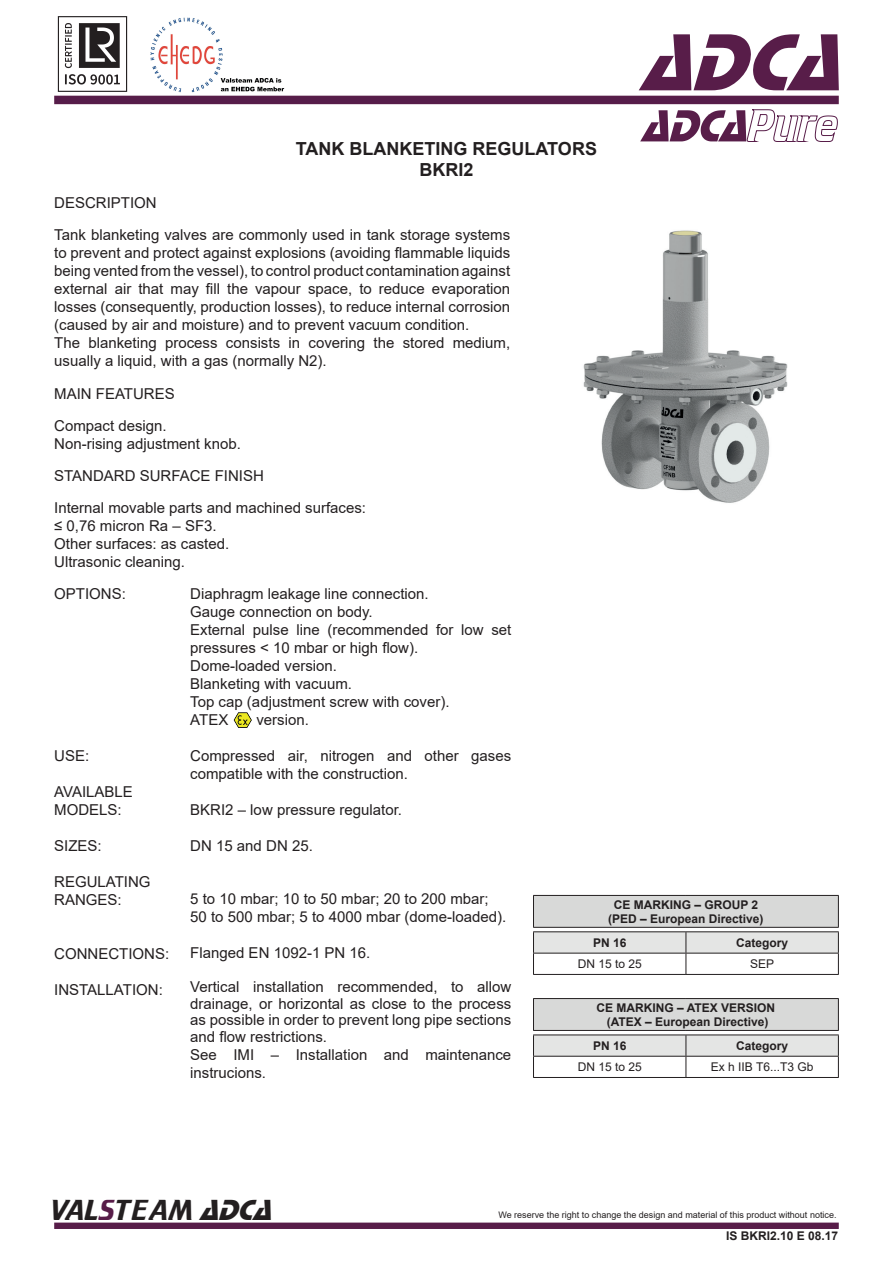
<style>
.page{position:relative;width:893px;height:1263px;background:#fff}
.page>*{position:absolute;margin:0;border:0;box-sizing:border-box;transform-origin:0 0}
.t1{font:italic 84px "Stop D";color:#581d49}
.t2{font:30px "Trekker";color:#231f20}
.t3{font:700 18px "Arial";color:#231f20}
.t4{font:15px/18px "Arial";color:#231f20}
.t5{font:700 12px "Arial";color:#231f20}
.t6{font:12px "Arial";color:#231f20}
.t7{font:9px "Arial";color:#231f20}
.s1{color:#581d49}
.s2{font-family:"Stop D";font-style:italic}
</style>
<div class="page">
<div style="left:54px;top:96px;width:785px;height:8px;background:#561d4a"></div>
<div style="left:54px;top:1222px;width:785px;height:7px;background:#581d49;border:2px solid #581d49"></div>
<img style="left:57px;top:16px;width:71px;height:76px">
<svg style="left:640px;top:110px;width:198px;height:31px"></svg>
<img style="left:150px;top:17px;width:135px;height:75px">
<img style="left:233px;top:712px;width:19px;height:16px">
<img style="left:583px;top:230px;width:205px;height:273px">
<div style="left:533px;top:998px;width:305px;height:32px;background:#d8d9d8"></div>
<hr style="left:533px;top:1077px;width:153px;height:1px;background:#231f20">
<hr style="left:686px;top:1077px;width:153px;height:1px;background:#231f20">
<hr style="left:533px;top:998px;width:153px;height:1px;background:#231f20">
<hr style="left:533px;top:999px;width:1px;height:31px;background:#231f20">
<hr style="left:686px;top:998px;width:153px;height:1px;background:#231f20">
<hr style="left:838px;top:999px;width:1px;height:31px;background:#231f20">
<hr style="left:533px;top:1030px;width:153px;height:1px;background:#231f20">
<hr style="left:686px;top:1030px;width:153px;height:1px;background:#231f20">
<hr style="left:533px;top:1034px;width:153px;height:1px;background:#231f20">
<hr style="left:686px;top:1034px;width:153px;height:1px;background:#231f20">
<svg style="left:533px;top:1035px;width:306px;height:42px"></svg>
<hr style="left:533px;top:1056px;width:153px;height:1px;background:#231f20">
<hr style="left:686px;top:1056px;width:153px;height:1px;background:#231f20">
<div style="left:533px;top:895px;width:305px;height:32px;background:#d8d9d8"></div>
<hr style="left:533px;top:974px;width:153px;height:1px;background:#231f20">
<hr style="left:686px;top:974px;width:153px;height:1px;background:#231f20">
<hr style="left:533px;top:895px;width:153px;height:1px;background:#231f20">
<hr style="left:533px;top:896px;width:1px;height:31px;background:#231f20">
<hr style="left:686px;top:895px;width:153px;height:1px;background:#231f20">
<hr style="left:838px;top:896px;width:1px;height:31px;background:#231f20">
<hr style="left:533px;top:927px;width:153px;height:1px;background:#231f20">
<hr style="left:686px;top:927px;width:153px;height:1px;background:#231f20">
<hr style="left:533px;top:931px;width:153px;height:1px;background:#231f20">
<hr style="left:686px;top:931px;width:153px;height:1px;background:#231f20">
<svg style="left:533px;top:932px;width:306px;height:42px"></svg>
<hr style="left:533px;top:953px;width:153px;height:1px;background:#231f20">
<hr style="left:686px;top:953px;width:153px;height:1px;background:#231f20">
<p class="t4" style="left:54px;top:194px;width:104px">DESCRIPTION</p>
<p class="t3" style="left:296px;top:135px;width:302px">TANK BLANKETING REGULATORS</p>
<p class="t3" style="left:419px;top:157px;width:55px">BKRI2</p>
<p class="t4" style="left:54px;top:226px;width:458px;text-align:justify">Tank blanketing valves are commonly used in tank storage systems to prevent and protect against explosions (avoiding flammable liquids being vented from the vessel), to control product contamination against external air that may fill the vapour space, to reduce evaporation losses (consequently, production losses), to reduce internal corrosion (caused by air and moisture) and to prevent vacuum condition.</p>
<p class="t4" style="left:54px;top:334px;width:458px">The blanketing process consists in covering the stored medium, usually a liquid, with a gas (normally N2).</p>
<p class="t4" style="left:54px;top:384px;width:122px">MAIN FEATURES</p>
<p class="t4" style="left:54px;top:416px;width:114px">Compact design.</p>
<p class="t4" style="left:54px;top:434px;width:188px">Non-rising adjustment knob.</p>
<p class="t4" style="left:54px;top:467px;width:211px">STANDARD SURFACE FINISH</p>
<p class="t4" style="left:54px;top:499px;width:313px">Internal movable parts and machined surfaces:</p>
<p class="t4" style="left:54px;top:517px;width:164px">≤ 0,76 micron Ra – SF3.</p>
<p class="t4" style="left:54px;top:535px;width:177px">Other surfaces: as casted.</p>
<p class="t4" style="left:54px;top:553px;width:132px">Ultrasonic cleaning.</p>
<h1 class="t1" style="left:640px;top:14px;width:227px">ADCA</h1>
<p class="t4" style="left:54px;top:585px;width:73px">OPTIONS:</p>
<p class="t4" style="left:54px;top:747px;width:37px">USE:</p>
<p class="t4" style="left:54px;top:783px;width:80px">AVAILABLE</p>
<p class="t4" style="left:54px;top:801px;width:69px">MODELS:</p>
<p class="t4" style="left:54px;top:837px;width:49px">SIZES:</p>
<p class="t4" style="left:54px;top:873px;width:98px">REGULATING<br>RANGES:</p>
<p class="t4" style="left:54px;top:945px;width:117px">CONNECTIONS:</p>
<p class="t4" style="left:54px;top:981px;width:110px">INSTALLATION:</p>
<p class="t4" style="left:190px;top:585px;width:240px">Diaphragm leakage line connection.</p>
<p class="t4" style="left:190px;top:603px;width:184px">Gauge connection on body.</p>
<p class="t4" style="left:190px;top:621px;width:323px">External pulse line (recommended for low set pressures &lt; 10 mbar or high flow).</p>
<p class="t4" style="left:190px;top:657px;width:148px">Dome-loaded version.</p>
<p class="t4" style="left:190px;top:675px;width:163px">Blanketing with vacuum.</p>
<p class="t4" style="left:190px;top:693px;width:261px">Top cap (adjustment screw with cover).</p>
<p class="t4" style="left:190px;top:711px;width:40px">ATEX</p>
<p class="t4" style="left:256px;top:711px;width:54px">version.</p>
<p class="t4" style="left:190px;top:747px;width:323px">Compressed air, nitrogen and other gases compatible with the construction.</p>
<p class="t4" style="left:190px;top:801px;width:213px">BKRI2 – low pressure regulator.</p>
<p class="t4" style="left:190px;top:837px;width:124px">DN 15 and DN 25.</p>
<p class="t4" style="left:190px;top:889px;width:300px">5 to 10 mbar; 10 to 50 mbar; 20 to 200 mbar;</p>
<p class="t4" style="left:190px;top:907px;width:317px">50 to 500 mbar; 5 to 4000 mbar (dome-loaded).</p>
<p class="t4" style="left:190px;top:943px;width:182px">Flanged EN 1092-1 PN 16.</p>
<p class="t4" style="left:190px;top:979px;width:323px;line-height:16.5px;text-align:justify">Vertical installation recommended, to allow drainage, or horizontal as close to the process as possible in order to prevent long pipe sections and flow restrictions.</p>
<p class="t4" style="left:190px;top:1045px;width:323px">See IMI – Installation and maintenance instrucions.</p>
<p class="t5" style="left:614px;top:896px;width:146px">CE MARKING – GROUP 2</p>
<p class="t5" style="left:608px;top:910px;width:157px">(PED – European Directive)</p>
<p class="t5" style="left:593px;top:934px;width:35px">PN 16</p>
<p class="t5" style="left:736px;top:934px;width:54px">Category</p>
<p class="t6" style="left:578px;top:956px;width:66px">DN 15 to 25</p>
<p class="t6" style="left:750px;top:956px;width:26px">SEP</p>
<p class="t5" style="left:597px;top:999px;width:180px">CE MARKING – ATEX VERSION</p>
<p class="t5" style="left:607px;top:1013px;width:163px">(ATEX – European Directive)</p>
<p class="t5" style="left:593px;top:1037px;width:35px">PN 16</p>
<p class="t5" style="left:736px;top:1037px;width:54px">Category</p>
<p class="t6" style="left:578px;top:1059px;width:66px">DN 15 to 25</p>
<p class="t6" style="left:711px;top:1059px;width:104px">Ex h IIB T6...T3 Gb</p>
<p class="t2" style="left:50px;top:1193px;width:232px">VAL<span class="s1">S</span>TEAM <span class="s2">ADCA</span></p>
<p class="t7" style="left:498px;top:1209px;width:340px">We reserve the right to change the design and material of this product without notice.</p>
<p class="t5" style="left:726px;top:1227px;width:114px">IS BKRI2.10 E 08.17</p>
</div>
